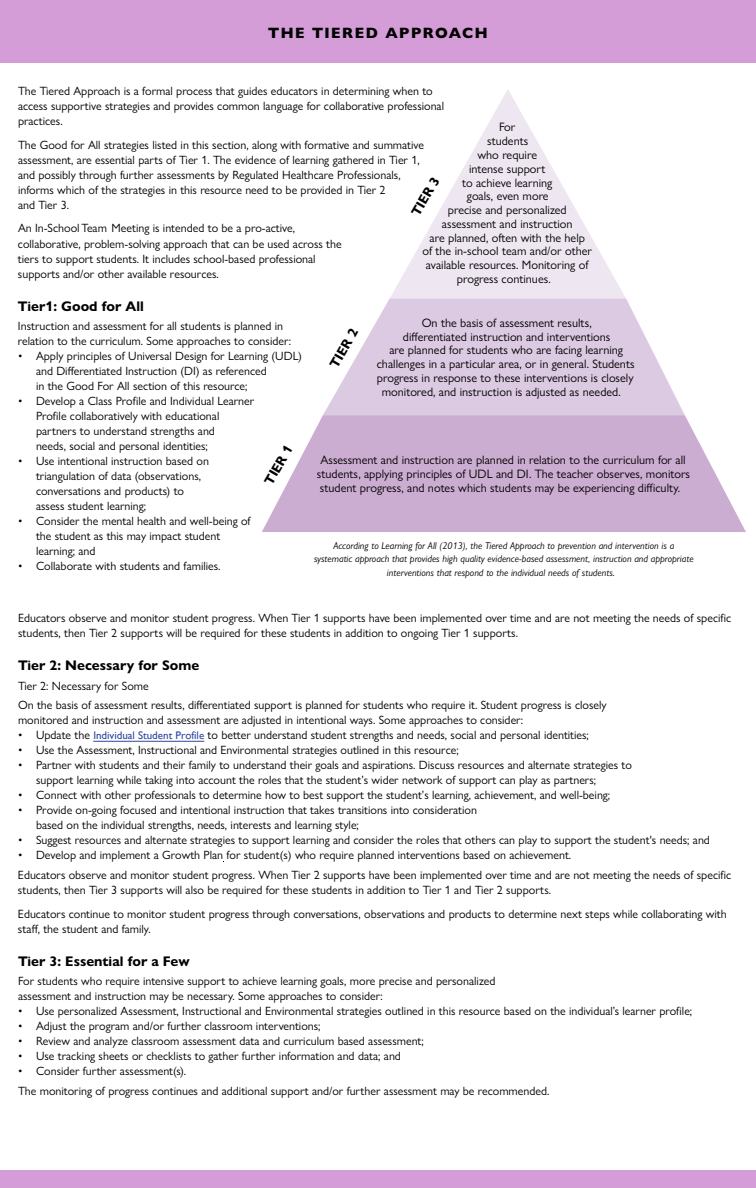
<style>
.page{position:relative;width:756px;height:1188px;background:#fff}
.page>*{position:absolute;margin:0;border:0;box-sizing:border-box;transform-origin:0 0}
.Tab_Title{font:800 15px "Gill Sans Nova";letter-spacing:.1em;color:#000}
.Body_List{font:700 14px "Gill Sans Nova";color:#000}
.Heading_2{font:700 14px "Gill Sans Nova";color:#000}
.Body_List-2{font:700 13.6px "Gill Sans Nova";color:#000}
.Body{font:12.2px/13.8px "Gill Sans Nova";color:#000}
.Body-2{font:12px/15px "Gill Sans Nova";color:#000}
.Body_List-3{font:12px/15.2px "Gill Sans Nova";color:#000}
.Image_Caption{font:italic 9.9px/13.6px "Gill Sans Nova";color:#000;text-align:center}
.s1{font-family:"Gill Sans";font-size:11px;color:#2d469d}
</style>
<div class="page">
<div style="left:0;top:0;width:756px;height:63px;background:#d49dd7"></div>
<svg style="left:323px;top:298px;width:362px;height:117px;fill:#dcc9e2"></svg>
<svg style="left:262px;top:415px;width:484px;height:117px;background:#d2b7d7"></svg>
<svg style="left:390px;top:90px;width:236px;height:208px;fill:#f1ebf4"></svg>
<div style="left:0;top:1170px;width:756px;height:18px;background:#d49dd7"></div>
<hr style="left:93px;top:741px;width:111px;height:1px;background:#2d469d">
<p class="Tab_Title" style="left:268px;top:24px;width:221px">THE TIERED APPROACH</p>
<p class="Body-2" style="left:18px;top:83px;width:428px">The Tiered Approach is a formal process that guides educators in determining when to access supportive strategies and provides common language for collaborative professional practices.</p>
<p class="Body-2" style="left:18px;top:137px;width:408px">The Good for All strategies listed in this section, along with formative and summative assessment, are essential parts of Tier 1. The evidence of learning gathered in Tier 1, and possibly through further assessments by Regulated Healthcare Professionals, informs which of the strategies in this resource need to be provided in Tier 2<br>and Tier 3.</p>
<p class="Body_List-3" style="left:18px;top:220px;width:325px">An In-School Team Meeting is intended to be a pro-active, collaborative, problem-solving approach that can be used across the tiers to support students. It includes school-based professional supports and/or other available resources.</p>
<p class="Body_List" style="left:18px;top:297px;width:127px">Tier 1: Good for All</p>
<p class="Body_List-3" style="left:18px;top:319px;width:274px">Instruction and assessment for all students is planned in relation to the curriculum. Some approaches to consider:</p>
<p class="Body-2" style="left:36px;top:349px;width:267px;text-indent:-18px">• Apply principles of Universal Design for Learning (UDL) and Differentiated Instruction (DI) as referenced<br>in the Good For All section of this resource;</p>
<p class="Body-2" style="left:36px;top:394px;width:220px;text-indent:-18px">• Develop a Class Profile and Individual Learner Profile collaboratively with educational partners to understand strengths and<br>needs, social and personal identities;</p>
<p class="Body-2" style="left:36px;top:454px;width:174px;text-indent:-18px">• Use intentional instruction based on triangulation of data (observations, conversations and products) to assess student learning;</p>
<p class="Body-2" style="left:36px;top:514px;width:216px;line-height:14.4px;text-indent:-18px">• Consider the mental health and well-being of the student as this may impact student</p>
<p class="Body-2" style="left:36px;top:543px;width:61px">learning; and</p>
<p class="Body-2" style="left:18px;top:558px;width:204px">• Collaborate with students and families.</p>
<p class="Body" style="left:422px;top:120px;width:171px;text-align:center">For<br>students<br>who require<br>intense support<br>to achieve learning<br>goals, even more<br>precise and personalized assessment and instruction<br>are planned, often with the help<br>of the in-school team and/or other available resources. Monitoring of progress continues.</p>
<p class="Body_List-2" style="left:407px;top:211px;width:45px;rotate:-60deg">TIER 3</p>
<p class="Body" style="left:422px;top:316px;width:172px">On the basis of assessment results,</p>
<p class="Body" style="left:403px;top:329px;width:209px">differentiated instruction and interventions</p>
<p class="Body" style="left:389px;top:343px;width:235px">are planned for students who are facing learning</p>
<p class="Body" style="left:377px;top:357px;width:259px">challenges in a particular area, or in general. Students</p>
<p class="Body" style="left:377px;top:371px;width:258px">progress in response to these interventions is closely</p>
<p class="Body" style="left:382px;top:384px;width:241px">monitored, and instruction is adjusted as needed.</p>
<p class="Body_List-2" style="left:326px;top:362px;width:45px;rotate:-60deg">TIER 2</p>
<p class="Body_List-2" style="left:261px;top:479px;width:45px;rotate:-60deg">TIER 1</p>
<p class="Body" style="left:317px;top:453px;width:375px">Assessment and instruction are planned in relation to the curriculum for all students, applying principles of UDL and DI. The teacher observes, monitors student progress, and notes which students may be experiencing difficulty.</p>
<p class="Image_Caption" style="left:314px;top:538px;width:381px">According to Learning for All (2013), the Tiered Approach to prevention and intervention is a systematic approach that provides high quality evidence-based assessment, instruction and appropriate interventions that respond to the individual needs of students.</p>
<p class="Body_List-3" style="left:18px;top:611px;width:715px">Educators observe and monitor student progress. When Tier 1 supports have been implemented over time and are not meeting the needs of specific students, then Tier 2 supports will be required for these students in addition to ongoing Tier 1 supports.</p>
<p class="Body_List" style="left:18px;top:657px;width:183px">Tier 2: Necessary for Some</p>
<p class="Body_List-3" style="left:18px;top:676px;width:590px;line-height:19.5px">Tier 2: Necessary for Some<br>On the basis of assessment results, differentiated support is planned for students who require it. Student progress is closely</p>
<p class="Body_List-3" style="left:18px;top:712px;width:507px">monitored and instruction and assessment are adjusted in intentional ways. Some approaches to consider:</p>
<p class="Body-2" style="left:18px;top:728px;width:572px">• Update the <span class="s1">Individual Student</span> <span class="s1">Profile</span> to better understand student strengths and needs, social and personal identities;</p>
<p class="Body-2" style="left:18px;top:743px;width:442px">• Use the Assessment, Instructional and Environmental strategies outlined in this resource;</p>
<p class="Body-2" style="left:36px;top:758px;width:597px;text-indent:-18px">• Partner with students and their family to understand their goals and aspirations. Discuss resources and alternate strategies to support learning while taking into account the roles that the student’s wider network of support can play as partners;</p>
<p class="Body-2" style="left:18px;top:788px;width:594px">• Connect with other professionals to determine how to best support the student’s learning, achievement, and well-being;</p>
<p class="Body-2" style="left:36px;top:803px;width:443px;text-indent:-18px">• Provide on-going focused and intentional instruction that takes transitions into consideration based on the individual strengths, needs, interests and learning style;</p>
<p class="Body-2" style="left:18px;top:833px;width:693px">• Suggest resources and alternate strategies to support learning and consider the roles that others can play to support the student's needs; and</p>
<p class="Body-2" style="left:18px;top:848px;width:555px">• Develop and implement a Growth Plan for student(s) who require planned interventions based on achievement.</p>
<p class="Body-2" style="left:18px;top:867px;width:715px">Educators observe and monitor student progress. When Tier 2 supports have been implemented over time and are not meeting the needs of specific students, then Tier 3 supports will also be required for these students in addition to Tier 1 and Tier 2 supports.</p>
<p class="Body-2" style="left:18px;top:906px;width:710px">Educators continue to monitor student progress through conversations, observations and products to determine next steps while collaborating with staff, the student and family.</p>
<p class="Heading_2" style="left:18px;top:952px;width:173px">Tier 3: Essential for a Few</p>
<p class="Body_List-3" style="left:18px;top:974px;width:479px">For students who require intensive support to achieve learning goals, more precise and personalized assessment and instruction may be necessary. Some approaches to consider:</p>
<p class="Body-2" style="left:18px;top:1004px;width:676px">• Use personalized Assessment, Instructional and Environmental strategies outlined in this resource based on the individual’s learner profile;</p>
<p class="Body-2" style="left:18px;top:1019px;width:304px">• Adjust the program and/or further classroom interventions;</p>
<p class="Body-2" style="left:18px;top:1034px;width:407px">• Review and analyze classroom assessment data and curriculum based assessment;</p>
<p class="Body-2" style="left:18px;top:1049px;width:385px">• Use tracking sheets or checklists to gather further information and data; and</p>
<p class="Body-2" style="left:18px;top:1064px;width:170px">• Consider further assessment(s).</p>
<p class="Body-2" style="left:18px;top:1083px;width:533px">The monitoring of progress continues and additional support and/or further assessment may be recommended.</p>
</div>
